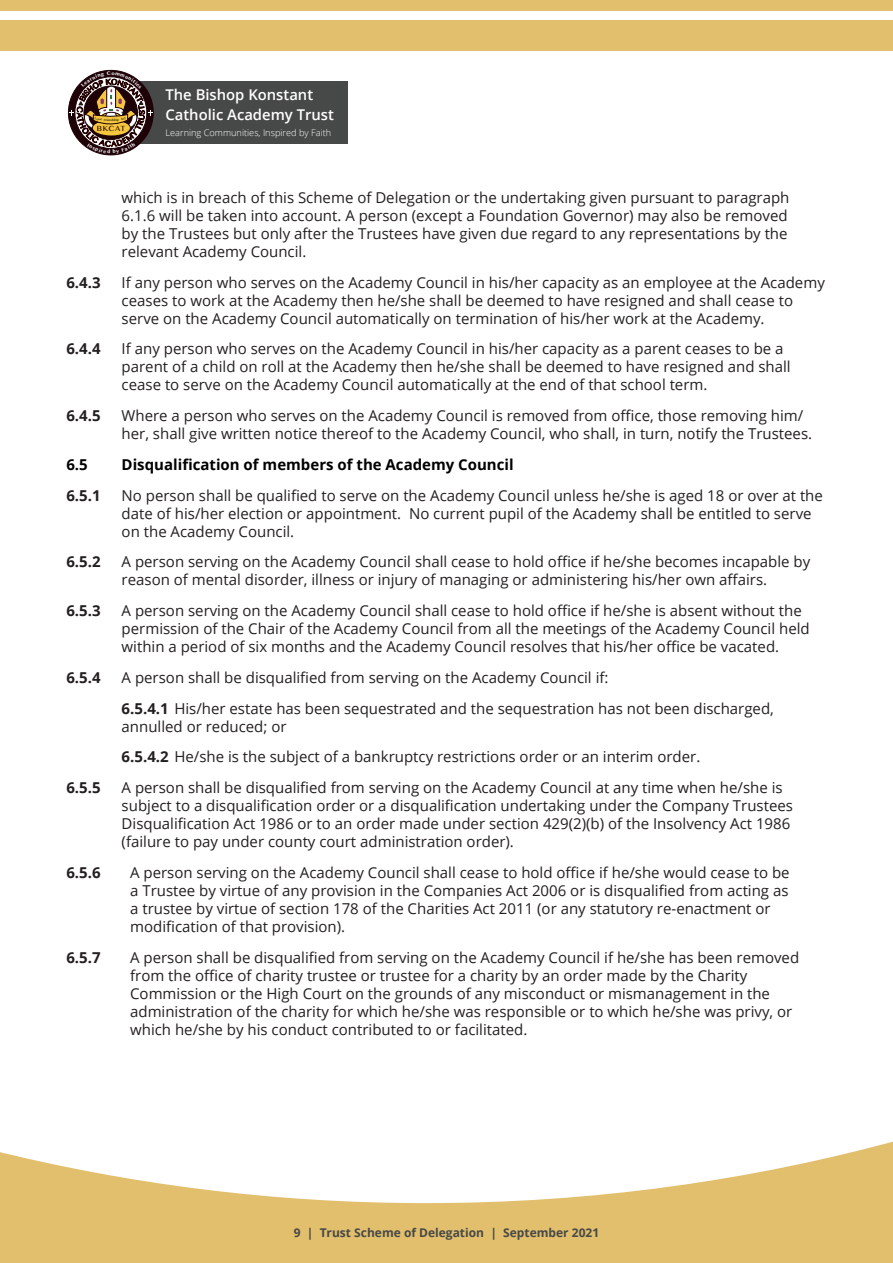
<style>
.page{position:relative;width:893px;height:1263px;background:#fff}
.page>*{position:absolute;margin:0;border:0;box-sizing:border-box;transform-origin:0 0}
.t1{font:15px/18px "Open Sans";color:#231f20}
.t2{font:700 15px "Open Sans";color:#231f20}
.t3{font:700 15px "Open Sans";color:#000}
.t4{font:600 14.85px/20px "Open Sans";color:#fff}
.t5{font:700 12px "Open Sans";color:#474848}
.t6{font:300 9.15px "Open Sans";color:#fff}
.t7{font:7.5px "Oriya MN";letter-spacing:.05em;color:#240001}
.s1{font-weight:700}
</style>
<div class="page">
<svg style="left:0;top:1141px;width:893px;height:122px;fill:#e1bf6c"></svg>
<div style="left:0;top:21px;width:893px;height:30px;background:#e1bf6c"></div>
<div style="left:0;top:0;width:893px;height:11px;background:#e1bf6c"></div>
<div style="left:107px;top:81px;width:241px;height:63px;background:#474848"></div>
<svg style="left:69px;top:72px;width:83px;height:82px"></svg>
<p class="t7" style="left:97px;top:124px;width:30px">BKCAT</p>
<p class="t4" style="left:165px;top:84px;width:170px">The Bishop Konstant<br>Catholic Academy Trust</p>
<p class="t6" style="left:165px;top:126px;width:167px">Learning Communities, Inspired by Faith</p>
<p class="t1" style="left:122px;top:188px;width:669px">which is in breach of this Scheme of Delegation or the undertaking given pursuant to paragraph 6.1.6 will be taken into account. A person (except a Foundation Governor) may also be removed by the Trustees but only after the Trustees have given due regard to any representations by the relevant Academy Council.</p>
<p class="t2" style="left:66px;top:272px;width:36px">6.4.3</p>
<p class="t1" style="left:122px;top:273px;width:705px">If any person who serves on the Academy Council in his/her capacity as an employee at the Academy ceases to work at the Academy then he/she shall be deemed to have resigned and shall cease to serve on the Academy Council automatically on termination of his/her work at the Academy.</p>
<p class="t2" style="left:66px;top:338px;width:36px">6.4.4</p>
<p class="t1" style="left:122px;top:339px;width:671px">If any person who serves on the Academy Council in his/her capacity as a parent ceases to be a parent of a child on roll at the Academy then he/she shall be deemed to have resigned and shall cease to serve on the Academy Council automatically at the end of that school term.</p>
<p class="t2" style="left:66px;top:405px;width:36px">6.4.5</p>
<p class="t1" style="left:122px;top:406px;width:692px">Where a person who serves on the Academy Council is removed from office, those removing him/ her, shall give written notice thereof to the Academy Council, who shall, in turn, notify the Trustees.</p>
<p class="t3" style="left:66px;top:454px;width:23px">6.5</p>
<p class="t3" style="left:122px;top:454px;width:393px">Disqualification of members of the Academy Council</p>
<p class="t2" style="left:66px;top:485px;width:36px">6.5.1</p>
<p class="t1" style="left:122px;top:486px;width:703px">No person shall be qualified to serve on the Academy Council unless he/she is aged 18 or over at the date of his/her election or appointment. No current pupil of the Academy shall be entitled to serve on the Academy Council.</p>
<p class="t2" style="left:66px;top:551px;width:36px">6.5.2</p>
<p class="t1" style="left:122px;top:552px;width:690px">A person serving on the Academy Council shall cease to hold office if he/she becomes incapable by reason of mental disorder, illness or injury of managing or administering his/her own affairs.</p>
<p class="t2" style="left:66px;top:600px;width:36px">6.5.3</p>
<p class="t1" style="left:122px;top:601px;width:690px">A person serving on the Academy Council shall cease to hold office if he/she is absent without the permission of the Chair of the Academy Council from all the meetings of the Academy Council held within a period of six months and the Academy Council resolves that his/her office be vacated.</p>
<p class="t2" style="left:66px;top:667px;width:36px">6.5.4</p>
<p class="t1" style="left:122px;top:662px;width:654px;line-height:30.8px">A person shall be disqualified from serving on the Academy Council if:<br><span class="s1">6.5.4.1</span> His/her estate has been sequestrated and the sequestration has not been discharged,</p>
<p class="t1" style="left:122px;top:710px;width:580px;line-height:30.8px">annulled or reduced; or<br><span class="s1">6.5.4.2</span> He/she is the subject of a bankruptcy restrictions order or an interim order.</p>
<p class="t2" style="left:66px;top:777px;width:36px">6.5.5</p>
<p class="t1" style="left:122px;top:778px;width:673px">A person shall be disqualified from serving on the Academy Council at any time when he/she is subject to a disqualification order or a disqualification undertaking under the Company Trustees Disqualification Act 1986 or to an order made under section 429(2)(b) of the Insolvency Act 1986 (failure to pay under county court administration order).</p>
<p class="t2" style="left:66px;top:862px;width:36px">6.5.6</p>
<p class="t1" style="left:130px;top:863px;width:661px">A person serving on the Academy Council shall cease to hold office if he/she would cease to be a Trustee by virtue of any provision in the Companies Act 2006 or is disqualified from acting as a trustee by virtue of section 178 of the Charities Act 2011 (or any statutory re-enactment or modification of that provision).</p>
<p class="t2" style="left:66px;top:947px;width:36px">6.5.7</p>
<p class="t1" style="left:130px;top:948px;width:671px">A person shall be disqualified from serving on the Academy Council if he/she has been removed from the office of charity trustee or trustee for a charity by an order made by the Charity Commission or the High Court on the grounds of any misconduct or mismanagement in the administration of the charity for which he/she was responsible or to which he/she was privy, or which he/she by his conduct contributed to or facilitated.</p>
<p class="t5" style="left:294px;top:1224px;width:307px">9 | Trust Scheme of Delegation | September 2021</p>
</div>
